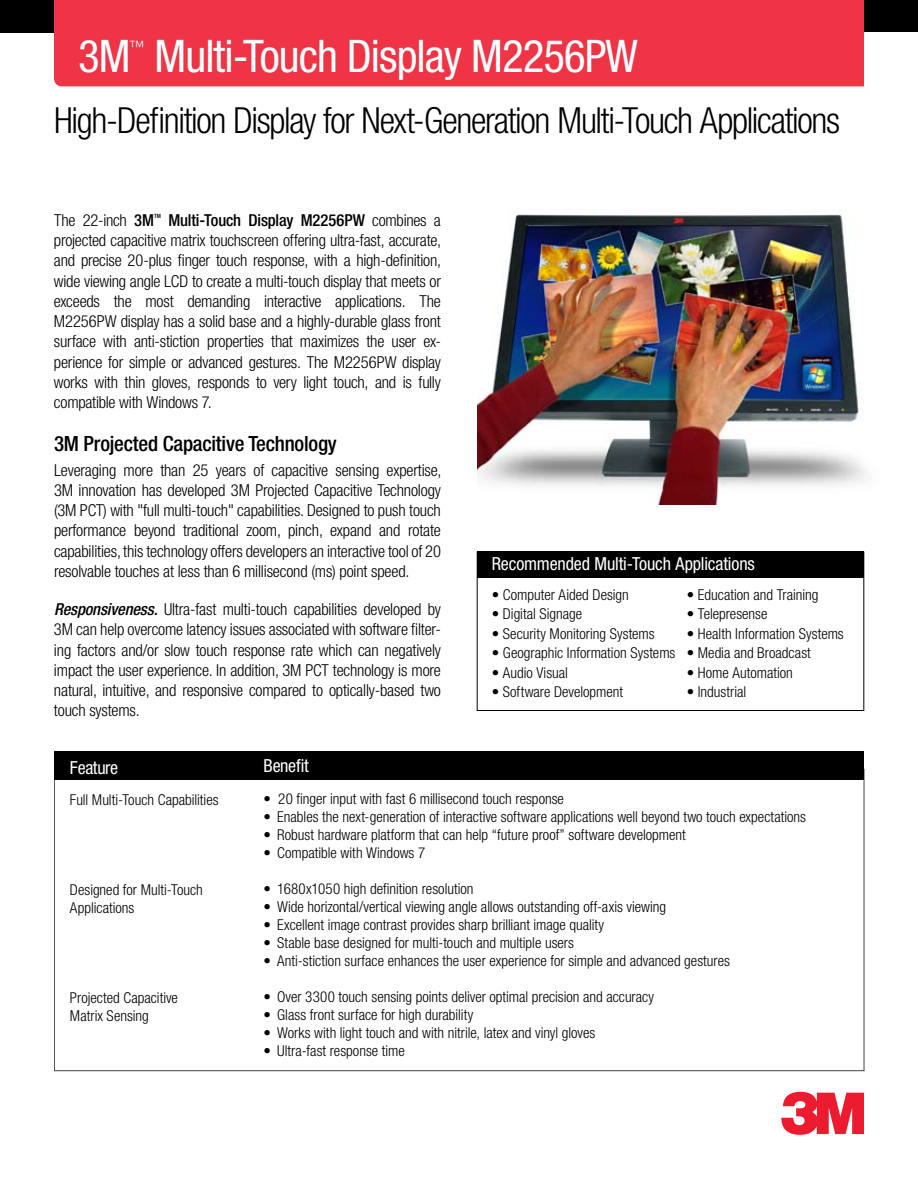
<style>
.page{position:relative;width:918px;height:1188px;background:#fff}
.page>*{position:absolute;margin:0;border:0;box-sizing:border-box;transform-origin:0 0}
.t1{font:condensed 45px "Helvetica Neue LT Std";letter-spacing:-.02em;color:#fff}
.t2{font:300 condensed 36px "Helvetica Neue LT Std";letter-spacing:-.035em;color:#000}
.t3{font:500 condensed 21px "Helvetica Neue LT Std";letter-spacing:-.01em;color:#000}
.t4{font:condensed 18px "Helvetica Neue LT Std";letter-spacing:-.01em;color:#fff}
.t5{font:300 condensed 16.5px/20.2px "Helvetica Neue LT Std";letter-spacing:-.01em;color:#000;text-align:justify}
.t6{font:300 condensed 15.75px "Helvetica Neue LT Std";color:#fff}
.t7{font:300 condensed 15px/18px "Helvetica Neue LT Std";color:#000}
.t8{font:500 condensed 5.7px "Helvetica Neue LT Std";color:#000}
.s1{font-weight:500}
.s2{font-weight:500;font-style:italic}
</style>
<div class="page">
<svg style="left:781px;top:1092px;width:83px;height:43px"></svg>
<div style="left:0;top:0;width:54px;height:32px;background:#000"></div>
<div style="left:54px;top:0;width:810px;height:86px;background:#ef3446"></div>
<div style="left:864px;top:0;width:54px;height:32px;background:#000"></div>
<div style="left:477px;top:552px;width:386px;height:26px;background:#000"></div>
<div style="left:477px;top:552px;width:387px;height:159px;border:1px solid #000"></div>
<div style="left:54px;top:751px;width:810px;height:29px;background:#000"></div>
<img style="left:477px;top:214px;width:390px;height:290px">
<h1 class="t1" style="left:78px;top:30px;width:54px">3M</h1>
<p class="t6" style="left:129px;top:37px;width:17px">™</p>
<h1 class="t1" style="left:155px;top:30px;width:485px">Multi-Touch Display M2256PW</h1>
<h2 class="t2" style="left:54px;top:100px;width:788px">High-Definition Display for Next-Generation Multi-Touch Applications</h2>
<p class="t5" style="left:54px;top:210px;width:101px">The 22-inch <span class="s1">3M</span></p>
<p class="t8" style="left:154px;top:212px;width:8px">TM</p>
<p class="t5" style="left:54px;top:210px;width:389px;text-indent:114px"><span class="s1">Multi-Touch Display M2256PW</span> combines a projected capacitive matrix touchscreen offering ultra-fast, accurate, and precise 20-plus finger touch response, with a high-definition, wide viewing angle LCD to create a multi-touch display that meets or exceeds the most demanding interactive applications. The M2256PW display has a solid base and a highly-durable glass front surface with anti-stiction properties that maximizes the user ex&shy;perience for simple or advanced gestures. The M2256PW display works with thin gloves, responds to very light touch, and is fully compatible with Windows 7.</p>
<p class="t3" style="left:54px;top:431px;width:284px">3M Projected Capacitive Technology</p>
<p class="t5" style="left:54px;top:460px;width:389px">Leveraging more than 25 years of capacitive sensing expertise, 3M innovation has developed 3M Projected Capacitive Technology (3M PCT) with "full multi-touch" capabilities. Designed to push touch performance beyond traditional zoom, pinch, expand and rotate capabilities, this technology offers developers an interactive tool of 20 resolvable touches at less than 6 millisecond (ms) point speed.</p>
<p class="t5" style="left:54px;top:599px;width:389px"><span class="s2">Responsiveness.</span> Ultra-fast multi-touch capabilities developed by 3M can help overcome latency issues associated with software filter&shy;ing factors and/or slow touch response rate which can negatively impact the user experience. In addition, 3M PCT technology is more natural, intuitive, and responsive compared to optically-based two touch systems.</p>
<p class="t4" style="left:492px;top:553px;width:265px">Recommended Multi-Touch Applications</p>
<p class="t7" style="left:492px;top:585px;width:139px">• Computer Aided Design</p>
<p class="t7" style="left:687px;top:585px;width:133px">• Education and Training</p>
<p class="t7" style="left:492px;top:605px;width:92px">• Digital Signage</p>
<p class="t7" style="left:687px;top:605px;width:82px">• Telepresense</p>
<p class="t7" style="left:492px;top:624px;width:165px">• Security Monitoring Systems</p>
<p class="t7" style="left:687px;top:624px;width:159px">• Health Information Systems</p>
<p class="t7" style="left:492px;top:644px;width:321px">• Geographic Information Systems • Media and Broadcast</p>
<p class="t7" style="left:492px;top:663px;width:78px">• Audio Visual</p>
<p class="t7" style="left:687px;top:663px;width:108px">• Home Automation</p>
<p class="t7" style="left:492px;top:683px;width:133px">• Software Development</p>
<p class="t7" style="left:687px;top:683px;width:61px">• Industrial</p>
<p class="t4" style="left:70px;top:757px;width:50px">Feature</p>
<p class="t7" style="left:70px;top:791px;width:150px">Full Multi-Touch Capabilities</p>
<p class="t7" style="left:70px;top:881px;width:134px">Designed for Multi-Touch<br>Applications</p>
<p class="t7" style="left:70px;top:989px;width:110px">Projected Capacitive<br>Matrix Sensing</p>
<p class="t4" style="left:264px;top:755px;width:47px">Benefit</p>
<p class="t7" style="left:264px;top:789px;width:302px">• 20 finger input with fast 6 millisecond touch response</p>
<p class="t7" style="left:264px;top:807px;width:544px">• Enables the next-generation of interactive software applications well beyond two touch expectations</p>
<p class="t7" style="left:264px;top:825px;width:424px">• Robust hardware platform that can help “future proof” software development</p>
<p class="t7" style="left:264px;top:843px;width:163px">• Compatible with Windows 7</p>
<p class="t7" style="left:264px;top:879px;width:211px">• 1680x1050 high definition resolution</p>
<p class="t7" style="left:264px;top:897px;width:404px">• Wide horizontal/vertical viewing angle allows outstanding off-axis viewing</p>
<p class="t7" style="left:264px;top:915px;width:342px">• Excellent image contrast provides sharp brilliant image quality</p>
<p class="t7" style="left:264px;top:933px;width:312px">• Stable base designed for multi-touch and multiple users</p>
<p class="t7" style="left:264px;top:951px;width:468px">• Anti-stiction surface enhances the user experience for simple and advanced gestures</p>
<p class="t7" style="left:264px;top:987px;width:392px">• Over 3300 touch sensing points deliver optimal precision and accuracy</p>
<p class="t7" style="left:264px;top:1005px;width:211px">• Glass front surface for high durability</p>
<p class="t7" style="left:264px;top:1023px;width:333px">• Works with light touch and with nitrile, latex and vinyl gloves</p>
<p class="t7" style="left:264px;top:1041px;width:143px">• Ultra-fast response time</p>
</div>
